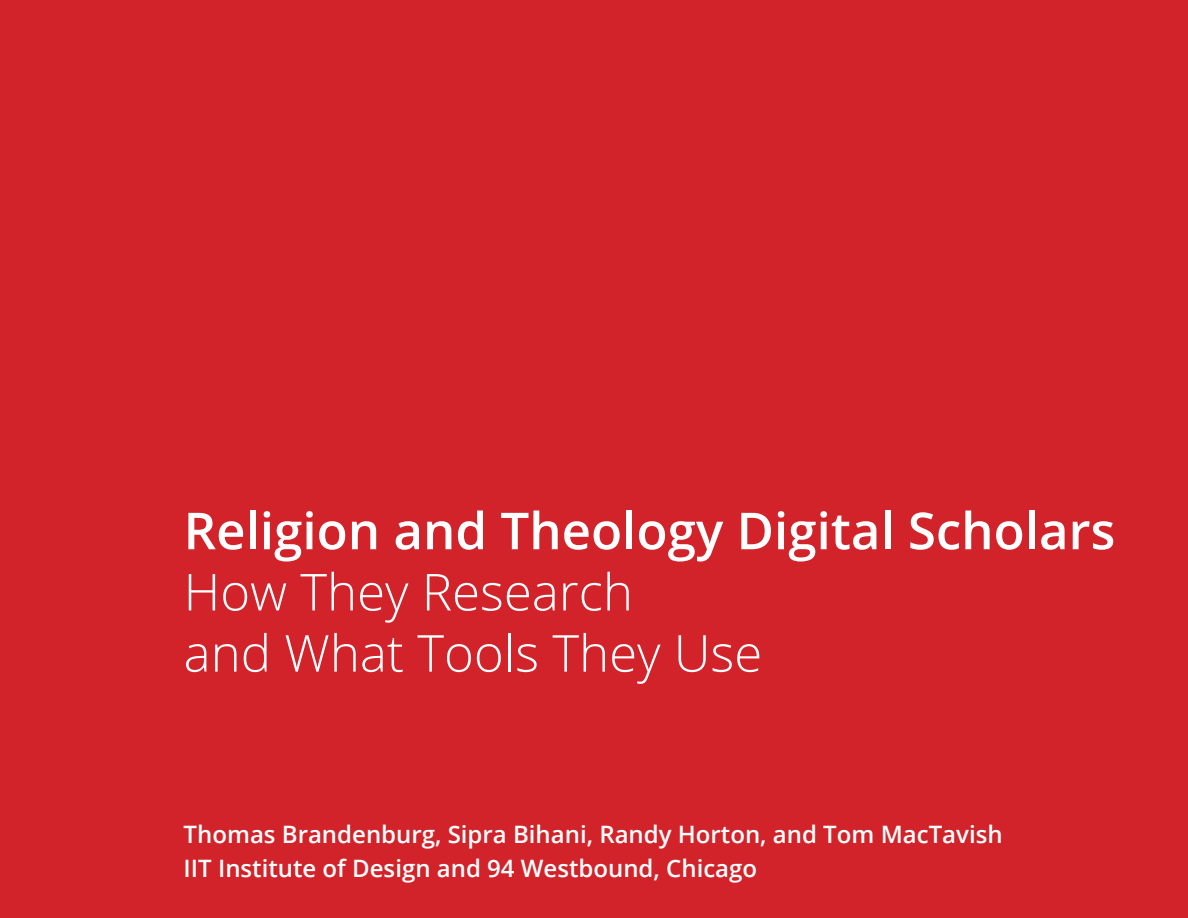
<style>
.page{position:relative;width:1188px;height:918px;background:#d2232a}
.page>*{position:absolute;margin:0;border:0;box-sizing:border-box;transform-origin:0 0}
.t1{font:600 51px "Open Sans";color:#fff}
.t2{font:300 51px/61.2px "Open Sans";color:#fff}
.t3{font:600 24px/34.5px "Open Sans";color:#fff}
</style>
<div class="page">
<h1 class="t1" style="left:184px;top:496px;width:933px">Religion and Theology Digital Scholars</h1>
<h1 class="t2" style="left:184px;top:560px;width:580px">How They Research<br>and What Tools They Use</h1>
<p class="t3" style="left:184px;top:817px;width:821px">Thomas Brandenburg, Sipra Bihani, Randy Horton, and Tom MacTavish<br>IIT Institute of Design and 94 Westbound, Chicago</p>
</div>
